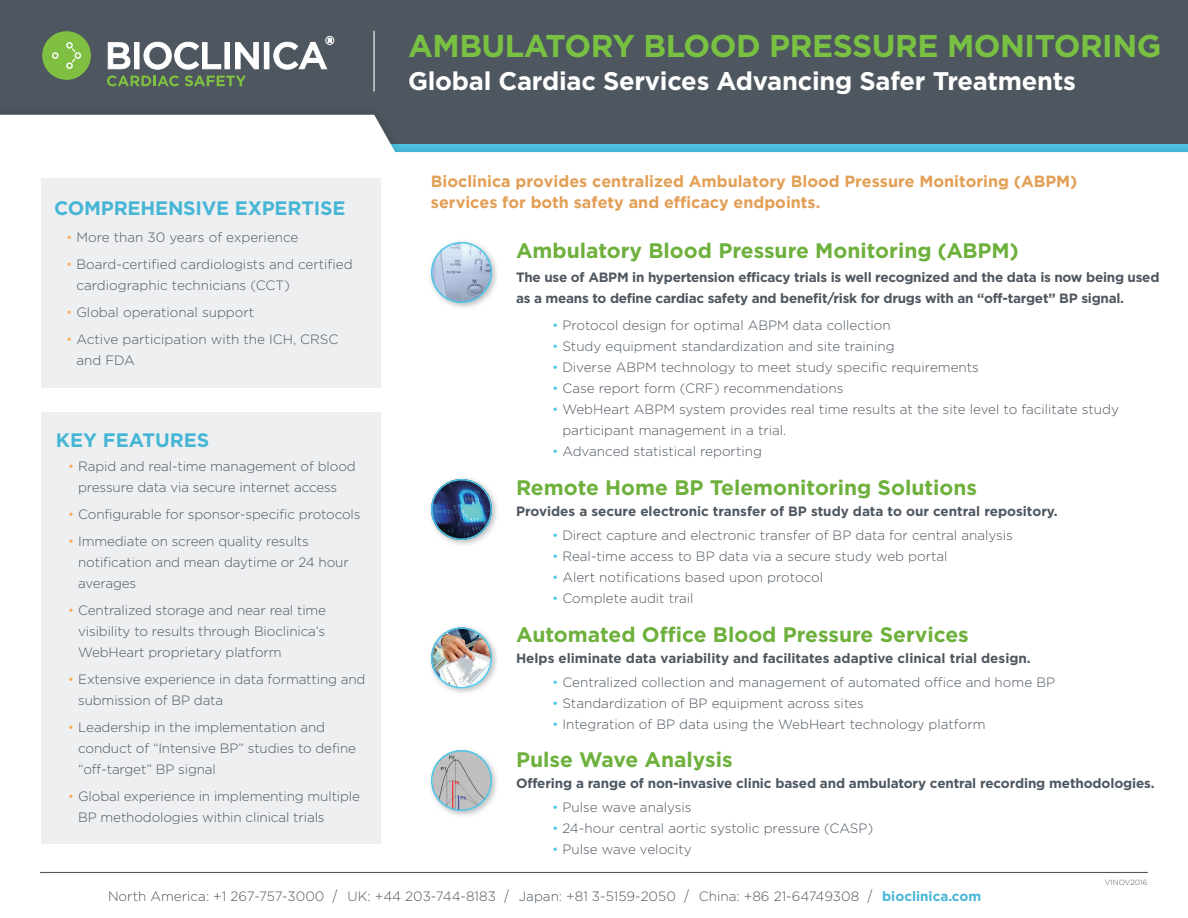
<style>
.page{position:relative;width:1188px;height:918px;background:#4e5760}
.page>*{position:absolute;margin:0;border:0;box-sizing:border-box;transform-origin:0 0}
.t1{font:700 31.5px "Gotham";letter-spacing:-.015em;color:#79c142}
.t2{font:700 25.5px "Gotham";letter-spacing:-.01em;color:#fff}
.t3{font:700 21px "Gotham";color:#6eb03c}
.t4{font:700 19.5px "Gotham";letter-spacing:-.01em;color:#47b6d5}
.t5{font:700 16.2px "Gotham";color:#e29f55}
.t6{font:300 13.5px/21px "Gotham";color:#4e5760}
.t7{font:700 13.5px/21px "Gotham";letter-spacing:-.01em;color:#4e5760}
.t8{font:300 7.5px "Gotham";color:#4e5760}
.s1{color:#faae5d}
.s2{color:#4dc7e9}
.s3{font-style:italic;font-size:14.55px}
.s4{font-weight:700;color:#47b6d5}
</style>
<div class="page">
<img style="left:0;top:114px;width:374px;height:1px">
<div style="left:0;top:115px;width:1188px;height:803px;background:#fff"></div>
<hr style="left:374px;top:31px;width:1px;height:61px;background:#fff">
<hr style="left:40px;top:872px;width:1108px;height:1px;background:#4e5760">
<div style="left:42px;top:31px;width:49px;height:49px;background:#7fbf41;border-radius:50%"></div>
<div style="left:52px;top:52px;width:7px;height:7px;border:1px solid #fff;border-radius:50%"></div>
<div style="left:66px;top:42px;width:7px;height:7px;border:1px solid #fff;border-radius:50%"></div>
<div style="left:66px;top:62px;width:7px;height:7px;border:1px solid #fff;border-radius:50%"></div>
<div style="left:75px;top:52px;width:6px;height:7px;border:1px solid #fff;border-radius:50%"></div>
<svg style="left:70px;top:47px;width:7px;height:17px"></svg>
<div style="left:264px;top:43px;width:5px;height:26px;background:#fff"></div>
<svg style="left:273px;top:38px;width:59px;height:32px"></svg>
<div style="left:325px;top:36px;width:9px;height:9px;border:1px solid #fff;border-radius:50%"></div>
<svg style="left:107px;top:42px;width:152px;height:44px"></svg>
<img style="left:428px;top:625px;width:71px;height:70px">
<img style="left:431px;top:627px;width:61px;height:61px;border-radius:31px">
<div style="left:431px;top:627px;width:61px;height:61px;border:2px solid #4dc7e9;border-radius:50%"></div>
<img style="left:428px;top:476px;width:71px;height:71px">
<img style="left:431px;top:479px;width:61px;height:61px;border-radius:31px">
<div style="left:431px;top:479px;width:61px;height:61px;border:2px solid #4dc7e9;border-radius:50%"></div>
<img style="left:428px;top:239px;width:71px;height:71px">
<img style="left:431px;top:242px;width:61px;height:61px;border-radius:31px">
<div style="left:431px;top:242px;width:61px;height:61px;border:2px solid #4dc7e9;border-radius:50%"></div>
<img style="left:428px;top:747px;width:71px;height:71px">
<img style="left:431px;top:750px;width:61px;height:61px;border-radius:31px">
<div style="left:431px;top:750px;width:61px;height:61px;border:2px solid #4dc7e9;border-radius:50%"></div>
<div style="left:41px;top:412px;width:340px;height:432px;background:#eeeff1"></div>
<div style="left:41px;top:178px;width:340px;height:210px;background:#eeeff1"></div>
<h1 class="t1" style="left:408px;top:27px;width:755px">AMBULATORY BLOOD PRESSURE MONITORING</h1>
<h2 class="t2" style="left:408px;top:66px;width:669px">Global Cardiac Services Advancing Safer Treatments</h2>
<p class="t5" style="left:431px;top:172px;width:648px">Bioclinica provides centralized Ambulatory Blood Pressure Monitoring (ABPM)</p>
<h3 class="t4" style="left:54px;top:197px;width:293px">COMPREHENSIVE EXPERTISE</h3>
<p class="t5" style="left:431px;top:193px;width:391px">services for both safety and efficacy endpoints.</p>
<p class="t6" style="left:66px;top:227px;width:234px"><span class="s1">•</span> More than 30 years of experience</p>
<p class="t6" style="left:76px;top:254px;width:278px;text-indent:-10px"><span class="s1">•</span> Board-certified cardiologists and certified cardiographic technicians (CCT)</p>
<p class="t6" style="left:66px;top:302px;width:190px"><span class="s1">•</span> Global operational support</p>
<p class="t6" style="left:76px;top:329px;width:264px;text-indent:-10px"><span class="s1">•</span> Active participation with the ICH, CRSC and FDA</p>
<h3 class="t3" style="left:516px;top:238px;width:504px">Ambulatory Blood Pressure Monitoring (ABPM)</h3>
<p class="t7" style="left:516px;top:266px;width:645px">The use of ABPM in hypertension efficacy trials is well recognized and the data is now being used as a means to define cardiac safety and benefit/risk for drugs with an “off-target” BP signal.</p>
<p class="t6" style="left:552px;top:315px;width:340px"><span class="s2">•</span> Protocol design for optimal ABPM data collection</p>
<p class="t6" style="left:552px;top:336px;width:344px"><span class="s2">•</span> Study equipment standardization and site training</p>
<p class="t6" style="left:552px;top:357px;width:428px"><span class="s2">•</span> Diverse ABPM technology to meet study specific requirements</p>
<p class="t6" style="left:552px;top:378px;width:293px"><span class="s2">•</span> Case report form (CRF) recommendations</p>
<p class="t6" style="left:562px;top:399px;width:558px;text-indent:-10px"><span class="s2">•</span> WebHeart ABPM system provides real time results at the site level to facilitate study participant management in a trial.</p>
<p class="t6" style="left:552px;top:441px;width:211px"><span class="s2">•</span> Advanced statistical reporting</p>
<h3 class="t3" style="left:516px;top:475px;width:463px">Remote Home BP Telemonitoring Solutions</h3>
<p class="t7" style="left:516px;top:500px;width:543px">Provides a secure electronic transfer of BP study data to our central repository.</p>
<p class="t6" style="left:552px;top:525px;width:462px"><span class="s2">•</span> Direct capture and electronic transfer of BP data for central analysis</p>
<p class="t6" style="left:552px;top:546px;width:397px"><span class="s2">•</span> Real-time access to BP data via a secure study web portal</p>
<p class="t6" style="left:552px;top:567px;width:273px"><span class="s2">•</span> Alert notifications based upon protocol</p>
<p class="t6" style="left:552px;top:588px;width:143px"><span class="s2">•</span> Complete audit trail</p>
<h3 class="t3" style="left:516px;top:622px;width:454px">Automated Office Blood Pressure Services</h3>
<p class="t7" style="left:516px;top:647px;width:516px">Helps eliminate data variability and facilitates adaptive clinical trial design.</p>
<p class="t6" style="left:552px;top:672px;width:505px"><span class="s2">•</span> Centralized collection and management of automated office and home BP</p>
<p class="t6" style="left:552px;top:693px;width:313px"><span class="s2">•</span> Standardization of BP equipment across sites</p>
<p class="t6" style="left:552px;top:714px;width:435px"><span class="s2">•</span> Integration of BP data using the WebHeart technology platform</p>
<h3 class="t3" style="left:516px;top:747px;width:218px">Pulse Wave Analysis</h3>
<p class="t7" style="left:516px;top:772px;width:640px">Offering a range of non-invasive clinic based and ambulatory central recording methodologies.</p>
<p class="t6" style="left:552px;top:796px;width:141px"><span class="s2">•</span> Pulse wave analysis</p>
<p class="t6" style="left:552px;top:817px;width:323px"><span class="s2">•</span> 24-hour central aortic systolic pressure (CASP)</p>
<p class="t6" style="left:552px;top:838px;width:141px"><span class="s2">•</span> Pulse wave velocity</p>
<p class="t8" style="left:1105px;top:878px;width:44px">V1NOV2016</p>
<h3 class="t4" style="left:56px;top:429px;width:155px">KEY FEATURES</h3>
<p class="t6" style="left:68px;top:456px;width:289px;text-align:center"><span class="s1">•</span> Rapid and real-time management of blood pressure data via secure internet access</p>
<p class="t6" style="left:68px;top:504px;width:294px"><span class="s1">•</span> Configurable for sponsor-specific protocols</p>
<p class="t6" style="left:78px;top:531px;width:272px;text-indent:-10px"><span class="s1">•</span> Immediate on screen quality results notification and mean daytime or 24 hour averages</p>
<p class="t6" style="left:78px;top:600px;width:250px;text-align:justify;text-indent:-10px"><span class="s1">•</span> Centralized storage and near real time visibility to results through Bioclinica’s WebHeart proprietary platform</p>
<p class="t6" style="left:78px;top:669px;width:289px;text-indent:-10px"><span class="s1">•</span> Extensive experience in data formatting and submission of BP data</p>
<p class="t6" style="left:78px;top:717px;width:279px;text-indent:-10px"><span class="s1">•</span> Leadership in the implementation and conduct of “Intensive BP” studies to define “off-target” BP signal</p>
<p class="t6" style="left:78px;top:786px;width:283px;text-indent:-10px"><span class="s1">•</span> Global experience in implementing multiple<br>BP methodologies within clinical trials</p>
<p class="t6" style="left:108px;top:886px;width:875px">North America: +1 267-757-3000 <span class="s3">/</span> UK: +44 203-744-8183 <span class="s3">/</span> Japan: +81 3-5159-2050 <span class="s3">/</span> China: +86 21-64749308 <span class="s3">/</span> <span class="s4">bioclinica.com</span></p>
</div>
